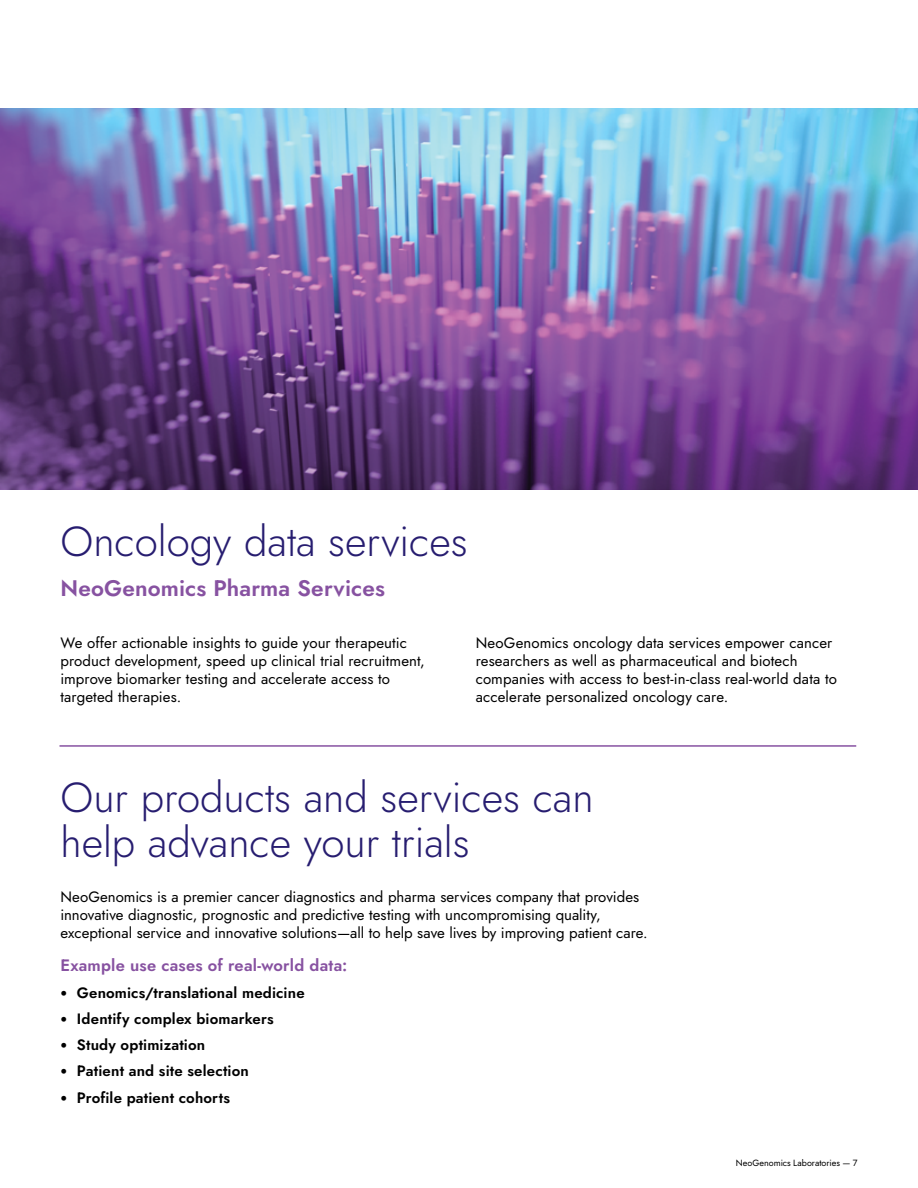
<style>
.page{position:relative;width:918px;height:1188px;background:#fff}
.page>*{position:absolute;margin:0;border:0;box-sizing:border-box;transform-origin:0 0}
.t1{font:300 42px/45px "Jost";color:#271d70}
.t2{font:600 22.5px "Jost";letter-spacing:.005em;color:#8752a1}
.t3{font:600 16.5px "Jost";letter-spacing:.015em;color:#8752a1}
.t4{font:15px/18px "Jost";letter-spacing:.005em;color:#000}
.t5{font:600 15px "Jost";letter-spacing:.01em;color:#000}
.t6{font:9px "Jost";color:#000}
.s1{font-family:"Avenir Next";font-weight:400;font-size:13.5px}
</style>
<div class="page">
<img style="left:0;top:108px;width:918px;height:381px">
<hr style="left:59px;top:745px;width:797px;height:2px;background:#8752a1">
<h1 class="t1" style="left:60px;top:519px;width:409px">Oncology data services</h1>
<h2 class="t2" style="left:60px;top:573px;width:326px">NeoGenomics Pharma Services</h2>
<p class="t4" style="left:60px;top:634px;width:366px">We offer actionable insights to guide your therapeutic product development, speed up clinical trial recruitment, improve biomarker testing and accelerate access to targeted therapies.</p>
<p class="t4" style="left:476px;top:634px;width:363px">NeoGenomics oncology data services empower cancer researchers as well as pharmaceutical and biotech companies with access to best-in-class real-world data to accelerate personalized oncology care.</p>
<h1 class="t1" style="left:60px;top:775px;width:535px">Our products and services can help advance your trials</h1>
<p class="t4" style="left:60px;top:888px;width:589px">NeoGenomics is a premier cancer diagnostics and pharma services company that provides innovative diagnostic, prognostic and predictive testing with uncompromising quality, exceptional service and innovative solutions—all to help save lives by improving patient care.</p>
<p class="t3" style="left:60px;top:954px;width:288px">Example use cases of real-world data:</p>
<p class="t5" style="left:60px;top:982px;width:246px"><span class="s1">•</span> Genomics/translational medicine</p>
<p class="t5" style="left:60px;top:1008px;width:215px"><span class="s1">•</span> Identify complex biomarkers</p>
<p class="t5" style="left:60px;top:1035px;width:146px"><span class="s1">•</span> Study optimization</p>
<p class="t5" style="left:60px;top:1061px;width:190px"><span class="s1">•</span> Patient and site selection</p>
<p class="t5" style="left:60px;top:1087px;width:171px"><span class="s1">•</span> Profile patient cohorts</p>
<p class="t6" style="left:736px;top:1157px;width:123px">NeoGenomics Laboratories — 7</p>
</div>
